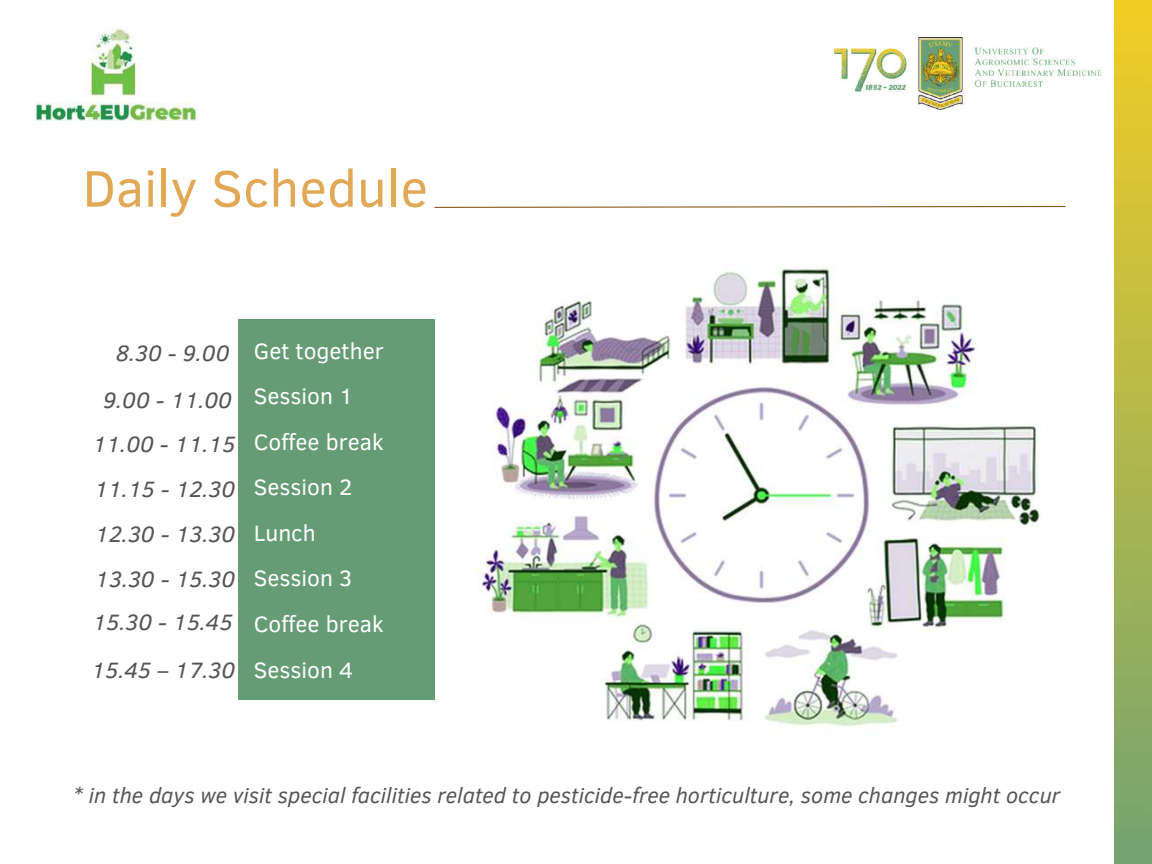
<style>
.page{position:relative;width:1152px;height:864px;background:#fff}
.page>*{position:absolute;margin:0;border:0;box-sizing:border-box;transform-origin:0 0}
.t1{font:52.5px "Clear Sans";color:#e1a855}
.t2{font:italic 22.8px/47.2px "Clear Sans";color:#545454}
.t3{font:22.8px/45.6px "Clear Sans";color:#fff}
.t4{font:italic 21.75px "Clear Sans";color:#545454}
</style>
<div class="page">
<img style="left:478px;top:266px;width:563px;height:469px">
<svg style="left:434px;top:205px;width:632px;height:3px"></svg>
<div style="left:238px;top:319px;width:197px;height:380px;background:#669c75"></div>
<img style="left:1114px;top:0;width:38px;height:864px">
<img style="left:834px;top:38px;width:291px;height:72px">
<img style="left:36px;top:27px;width:162px;height:94px">
<h1 class="t1" style="left:83px;top:150px;width:347px">Daily Schedule</h1>
<p class="t2" style="left:103px;top:328px;width:130px;text-align:center">8.30 - 9.00<br>9.00 - 11.00</p>
<p class="t2" style="left:93px;top:421px;width:144px;line-height:45px">11.00 - 11.15<br>11.15 - 12.30</p>
<p class="t2" style="left:95px;top:509px;width:141px">12.30 - 13.30</p>
<p class="t2" style="left:93px;top:557px;width:144px;line-height:42.6px">13.30 - 15.30<br>15.30 - 15.45</p>
<p class="t2" style="left:92px;top:645px;width:145px">15.45 – 17.30</p>
<p class="t3" style="left:254px;top:327px;width:131px">Get together<br>Session 1<br>Coffee break<br>Session 2<br>Lunch<br>Session 3<br>Coffee break<br>Session 4</p>
<p class="t4" style="left:73px;top:779px;width:989px">* in the days we visit special facilities related to pesticide-free horticulture, some changes might occur</p>
</div>
